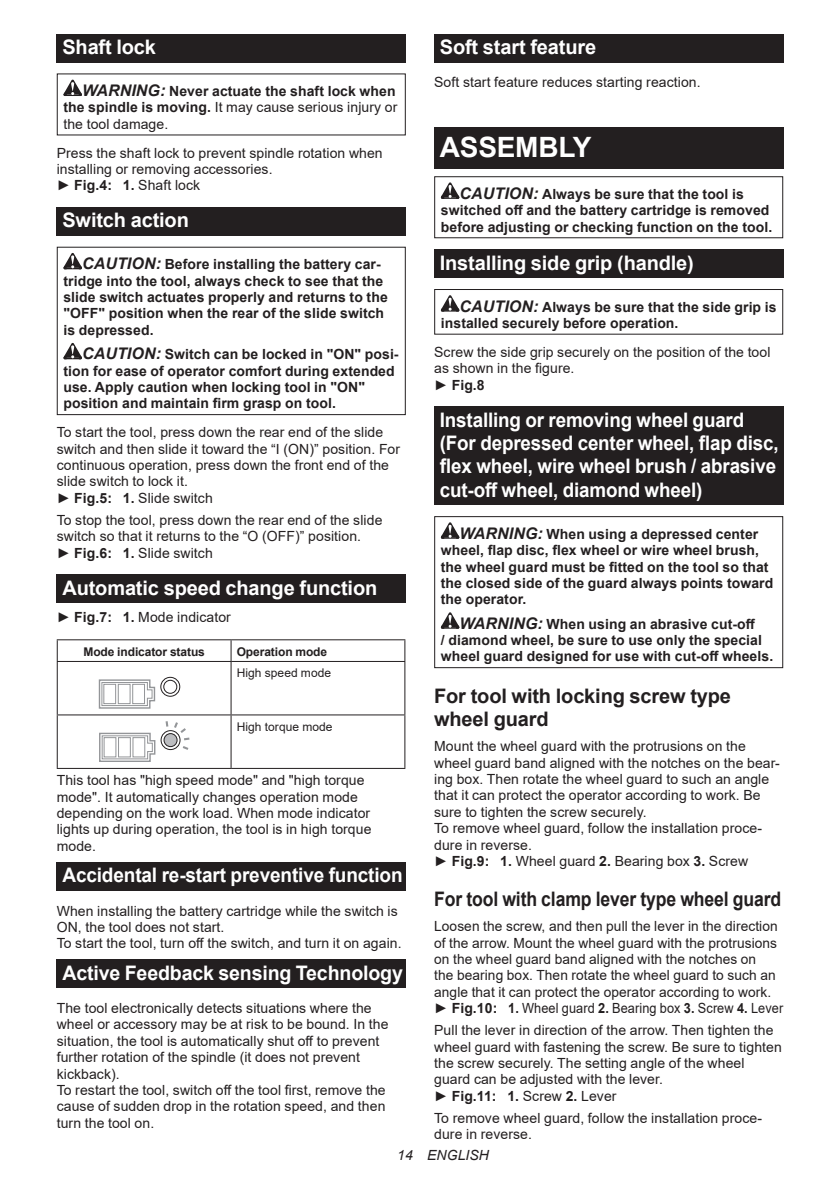
<style>
.page{position:relative;width:840px;height:1191px;background:#fff}
.page>*{position:absolute;margin:0;border:0;box-sizing:border-box;transform-origin:0 0}
.t1{font:700 28px "Arial";letter-spacing:-.01em;color:#fff}
.t2{font:700 20px/23.4px "Arial";letter-spacing:-.01em;color:#fff;scale:.94 1}
.t3{font:700 20px "Arial";letter-spacing:-.01em;color:#fff}
.t4{font:700 20px/23.4px "Arial";letter-spacing:-.01em;color:#231f20}
.t5{font:700 20px "Arial";letter-spacing:-.01em;color:#fff;scale:.95 1}
.t6{font:700 20px "Arial";letter-spacing:-.01em;color:#231f20;scale:.88 1}
.t7{font:14px/16.4px "Arial";letter-spacing:.005em;color:#231f20}
.t8{font:700 14px/16.4px "Arial";letter-spacing:.005em;color:#231f20}
.t9{font:italic 14px "Arial";letter-spacing:.005em;color:#231f20}
.t10{font:700 12px "Arial";letter-spacing:-.01em;color:#231f20}
.t11{font:12px "Arial";letter-spacing:.005em;color:#231f20}
.s1{font-style:italic;font-size:16px}
.s2{font-weight:400}
.s3{font-weight:700}
</style>
<div class="page">
<div style="left:57px;top:34px;width:348px;height:29px;background:#231f20"></div>
<svg style="left:63px;top:80px;width:19px;height:16px"></svg>
<div style="left:57px;top:207px;width:348px;height:29px;background:#231f20"></div>
<svg style="left:63px;top:253px;width:19px;height:16px"></svg>
<svg style="left:63px;top:343px;width:19px;height:16px"></svg>
<div style="left:57px;top:247px;width:348px;height:168px;border:1px solid #231f20"></div>
<div style="left:57px;top:574px;width:348px;height:29px;background:#231f20"></div>
<hr style="left:57px;top:639px;width:174px;height:1px;background:#231f20">
<svg style="left:57px;top:640px;width:1px;height:21px"></svg>
<hr style="left:231px;top:639px;width:174px;height:1px;background:#231f20">
<svg style="left:230px;top:640px;width:1px;height:21px"></svg>
<svg style="left:404px;top:640px;width:1px;height:21px"></svg>
<hr style="left:57px;top:661px;width:174px;height:1px;background:#231f20">
<hr style="left:57px;top:662px;width:1px;height:52px;background:#231f20">
<hr style="left:231px;top:661px;width:174px;height:1px;background:#231f20">
<hr style="left:230px;top:662px;width:1px;height:52px;background:#231f20">
<hr style="left:404px;top:662px;width:1px;height:52px;background:#231f20">
<hr style="left:57px;top:714px;width:174px;height:1px;background:#231f20">
<hr style="left:57px;top:715px;width:1px;height:53px;background:#231f20">
<hr style="left:231px;top:714px;width:174px;height:1px;background:#231f20">
<hr style="left:230px;top:715px;width:1px;height:53px;background:#231f20">
<hr style="left:404px;top:715px;width:1px;height:53px;background:#231f20">
<hr style="left:57px;top:768px;width:174px;height:1px;background:#231f20">
<hr style="left:231px;top:768px;width:174px;height:1px;background:#231f20">
<svg style="left:98px;top:676px;width:83px;height:33px"></svg>
<svg style="left:99px;top:721px;width:90px;height:41px"></svg>
<div style="left:57px;top:862px;width:348px;height:28px;background:#231f20"></div>
<div style="left:57px;top:959px;width:348px;height:29px;background:#231f20"></div>
<div style="left:434px;top:34px;width:348px;height:29px;background:#231f20"></div>
<div style="left:434px;top:127px;width:348px;height:41px;background:#231f20"></div>
<svg style="left:440px;top:182px;width:19px;height:17px"></svg>
<div style="left:434px;top:176px;width:348px;height:62px;border:1px solid #231f20"></div>
<div style="left:434px;top:250px;width:348px;height:28px;background:#231f20"></div>
<svg style="left:440px;top:295px;width:19px;height:16px"></svg>
<div style="left:434px;top:289px;width:348px;height:46px;border:1px solid #231f20"></div>
<div style="left:434px;top:406px;width:348px;height:99px;background:#231f20"></div>
<svg style="left:440px;top:522px;width:19px;height:17px"></svg>
<svg style="left:440px;top:612px;width:19px;height:16px"></svg>
<div style="left:434px;top:516px;width:348px;height:152px;border:1px solid #231f20"></div>
<h2 class="t3" style="left:62px;top:33px;width:95px">Shaft lock</h2>
<p class="t8" style="left:63px;top:83px;width:335px;text-indent:19px"><span class="s1">WARNING:</span> Never actuate the shaft lock when the spindle is moving. <span class="s2">It may cause serious injury or the tool damage.</span></p>
<p class="t7" style="left:57px;top:144px;width:327px">Press the shaft lock to prevent spindle rotation when installing or removing accessories.<br>► <span class="s3">Fig.4: 1.</span> Shaft lock</p>
<h2 class="t3" style="left:62px;top:206px;width:128px">Switch action</h2>
<p class="t8" style="left:63px;top:256px;width:326px;text-indent:19px"><span class="s1">CAUTION:</span> Before installing the battery car&shy;tridge into the tool, always check to see that the slide switch actuates properly and returns to the "OFF" position when the rear of the slide switch is depressed.</p>
<p class="t8" style="left:63px;top:346px;width:336px;text-indent:19px"><span class="s1">CAUTION:</span> Switch can be locked in "ON" posi&shy;tion for ease of operator comfort during extended use. Apply caution when locking tool in "ON" position and maintain firm grasp on tool.</p>
<p class="t7" style="left:57px;top:424px;width:345px">To start the tool, press down the rear end of the slide switch and then slide it toward the “I (ON)” position. For continuous operation, press down the front end of the slide switch to lock it.<br>► <span class="s3">Fig.5: 1.</span> Slide switch</p>
<p class="t7" style="left:57px;top:511px;width:327px">To stop the tool, press down the rear end of the slide switch so that it returns to the “O (OFF)” position.<br>► <span class="s3">Fig.6: 1.</span> Slide switch</p>
<h2 class="t3" style="left:62px;top:573px;width:316px">Automatic speed change function</h2>
<p class="t7" style="left:57px;top:609px;width:175px">► <span class="s3">Fig.7: 1.</span> Mode indicator</p>
<p class="t10" style="left:83px;top:643px;width:123px">Mode indicator status</p>
<p class="t10" style="left:236px;top:643px;width:92px">Operation mode</p>
<p class="t11" style="left:236px;top:665px;width:96px">High speed mode</p>
<p class="t11" style="left:236px;top:718px;width:97px">High torque mode</p>
<p class="t7" style="left:57px;top:772px;width:316px">This tool has "high speed mode" and "high torque mode". It automatically changes operation mode depending on the work load. When mode indicator lights up during operation, the tool is in high torque mode.</p>
<h2 class="t5" style="left:62px;top:861px;width:359px">Accidental re-start preventive function</h2>
<p class="t7" style="left:57px;top:902px;width:346px">When installing the battery cartridge while the switch is<br>ON, the tool does not start.<br>To start the tool, turn off the switch, and turn it on again.</p>
<h2 class="t3" style="left:62px;top:958px;width:342px">Active Feedback sensing Technology</h2>
<p class="t7" style="left:57px;top:1000px;width:333px">The tool electronically detects situations where the wheel or accessory may be at risk to be bound. In the situation, the tool is automatically shut off to prevent further rotation of the spindle (it does not prevent kickback).<br>To restart the tool, switch off the tool first, remove the cause of sudden drop in the rotation speed, and then turn the tool on.</p>
<h2 class="t3" style="left:439px;top:33px;width:158px">Soft start feature</h2>
<p class="t7" style="left:434px;top:74px;width:268px">Soft start feature reduces starting reaction.</p>
<h1 class="t1" style="left:439px;top:127px;width:153px">ASSEMBLY</h1>
<p class="t8" style="left:440px;top:186px;width:332px;text-indent:19px"><span class="s1">CAUTION:</span> Always be sure that the tool is switched off and the battery cartridge is removed before adjusting or checking function on the tool.</p>
<h2 class="t3" style="left:439px;top:248px;width:255px">Installing side grip (handle)</h2>
<p class="t8" style="left:440px;top:299px;width:337px;text-indent:19px"><span class="s1">CAUTION:</span> Always be sure that the side grip is installed securely before operation.</p>
<p class="t7" style="left:434px;top:343px;width:337px">Screw the side grip securely on the position of the tool as shown in the figure.<br>► <span class="s3">Fig.8</span></p>
<h2 class="t2" style="left:439px;top:408px;width:362px">Installing or removing wheel guard (For depressed center wheel, flap disc, flex wheel, wire wheel brush / abrasive cut-off wheel, diamond wheel)</h2>
<p class="t8" style="left:440px;top:526px;width:334px;text-indent:19px"><span class="s1">WARNING:</span> When using a depressed center wheel, flap disc, flex wheel or wire wheel brush, the wheel guard must be fitted on the tool so that the closed side of the guard always points toward the operator.</p>
<p class="t8" style="left:440px;top:616px;width:334px;text-indent:19px"><span class="s1">WARNING:</span> When using an abrasive cut-off<br>/ diamond wheel, be sure to use only the special wheel guard designed for use with cut-off wheels.</p>
<h2 class="t4" style="left:434px;top:684px;width:298px">For tool with locking screw type wheel guard</h2>
<p class="t7" style="left:434px;top:738px;width:347px">Mount the wheel guard with the protrusions on the wheel guard band aligned with the notches on the bear&shy;ing box. Then rotate the wheel guard to such an angle that it can protect the operator according to work. Be sure to tighten the screw securely.<br>To remove wheel guard, follow the installation proce&shy;dure in reverse.<br>► <span class="s3">Fig.9: 1.</span> Wheel guard <span class="s3">2.</span> Bearing box <span class="s3">3.</span> Screw</p>
<h2 class="t6" style="left:434px;top:885px;width:395px">For tool with clamp lever type wheel guard</h2>
<p class="t7" style="left:434px;top:918px;width:350px">Loosen the screw, and then pull the lever in the direction of the arrow. Mount the wheel guard with the protrusions on the wheel guard band aligned with the notches on<br>the bearing box. Then rotate the wheel guard to such an angle that it can protect the operator according to work. ► <span class="s3">Fig.10: 1.</span> Wheel guard <span class="s3">2.</span> Bearing box <span class="s3">3.</span> Screw <span class="s3">4.</span> Lever</p>
<p class="t7" style="left:434px;top:1022px;width:349px">Pull the lever in direction of the arrow. Then tighten the wheel guard with fastening the screw. Be sure to tighten the screw securely. The setting angle of the wheel guard can be adjusted with the lever.<br>► <span class="s3">Fig.11: 1.</span> Screw <span class="s3">2.</span> Lever</p>
<p class="t7" style="left:434px;top:1109px;width:329px">To remove wheel guard, follow the installation proce&shy;dure in reverse.</p>
<p class="t9" style="left:397px;top:1146px;width:93px">14 ENGLISH</p>
</div>
